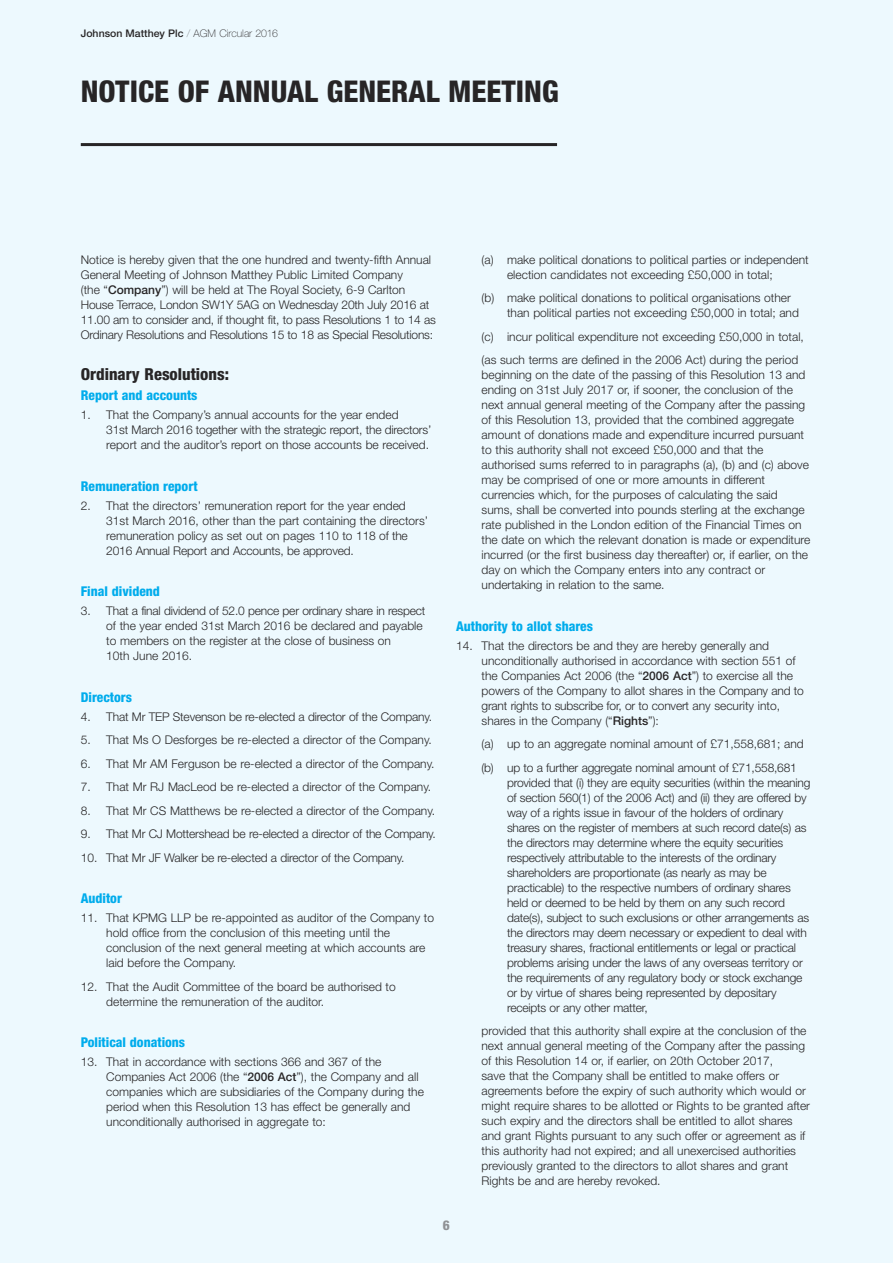
<style>
.page{position:relative;width:893px;height:1263px;background:#edf9fe}
.page>*{position:absolute;margin:0;border:0;box-sizing:border-box;transform-origin:0 0}
.t1{font:800 condensed 30px "Helvetica Neue LT";color:#272526}
.t2{font:800 condensed 16.5px "Helvetica Neue LT";color:#272526}
.t3{font:800 condensed 13.5px "Helvetica Neue LT";color:#00acec}
.t4{font:800 condensed 13.5px "Helvetica Neue LT";color:#909295}
.t5{font:300 12px/15px "Helvetica Neue LT";color:#272526}
.t6{font:500 10.5px "Helvetica Neue LT";color:#272526}
.s1{font-weight:200}
.s2{font-weight:100}
.s3{font-weight:500}
</style>
<div class="page">
<hr style="left:81px;top:143px;width:476px;height:3px;background:#272526">
<p class="t6" style="left:81px;top:30px;width:199px">Johnson Matthey Plc <span class="s1">/</span> <span class="s2">AGM Circular 2016</span></p>
<h1 class="t1" style="left:81px;top:81px;width:479px">NOTICE OF ANNUAL GENERAL MEETING</h1>
<p class="t5" style="left:81px;top:253px;width:357px">Notice is hereby given that the one hundred and twenty-fifth Annual General Meeting of Johnson Matthey Public Limited Company<br>(the “<span class="s3">Company</span>”) will be held at The Royal Society, 6-9 Carlton House Terrace, London SW1Y 5AG on Wednesday 20th July 2016 at 11.00 am to consider and, if thought fit, to pass Resolutions 1 to 14 as Ordinary Resolutions and Resolutions 15 to 18 as Special Resolutions:</p>
<h2 class="t2" style="left:81px;top:368px;width:150px">Ordinary Resolutions:</h2>
<p class="t3" style="left:81px;top:390px;width:118px">Report and accounts</p>
<p class="t5" style="left:106px;top:409px;width:327px;text-indent:-26px">1. That the Company’s annual accounts for the year ended<br>31st March 2016 together with the strategic report, the directors’ report and the auditor’s report on those accounts be received.</p>
<p class="t3" style="left:81px;top:481px;width:118px">Remuneration report</p>
<p class="t5" style="left:106px;top:499px;width:323px;text-indent:-26px">2. That the directors’ remuneration report for the year ended 31st March 2016, other than the part containing the directors’ remuneration policy as set out on pages 110 to 118 of the 2016 Annual Report and Accounts, be approved.</p>
<p class="t3" style="left:81px;top:586px;width:81px">Final dividend</p>
<p class="t5" style="left:106px;top:605px;width:320px;text-indent:-26px">3. That a final dividend of 52.0 pence per ordinary share in respect of the year ended 31st March 2016 be declared and payable to members on the register at the close of business on<br>10th June 2016.</p>
<p class="t3" style="left:81px;top:692px;width:53px">Directors</p>
<p class="t5" style="left:81px;top:710px;width:353px">4. That Mr TEP Stevenson be re-elected a director of the Company.</p>
<p class="t5" style="left:81px;top:734px;width:352px">5. That Ms O Desforges be re-elected a director of the Company.</p>
<p class="t5" style="left:81px;top:757px;width:355px">6. That Mr AM Ferguson be re-elected a director of the Company.</p>
<p class="t5" style="left:81px;top:781px;width:352px">7. That Mr RJ MacLeod be re-elected a director of the Company.</p>
<p class="t5" style="left:81px;top:804px;width:356px">8. That Mr CS Matthews be re-elected a director of the Company.</p>
<p class="t5" style="left:81px;top:828px;width:357px">9. That Mr CJ Mottershead be re-elected a director of the Company.</p>
<p class="t5" style="left:81px;top:851px;width:325px">10. That Mr JF Walker be re-elected a director of the Company.</p>
<p class="t3" style="left:81px;top:893px;width:43px">Auditor</p>
<p class="t5" style="left:106px;top:912px;width:329px;text-indent:-26px">11. That KPMG LLP be re-appointed as auditor of the Company to hold office from the conclusion of this meeting until the conclusion of the next general meeting at which accounts are laid before the Company.</p>
<p class="t5" style="left:106px;top:980px;width:291px;text-indent:-26px">12. That the Audit Committee of the board be authorised to determine the remuneration of the auditor.</p>
<p class="t3" style="left:81px;top:1037px;width:106px">Political donations</p>
<p class="t5" style="left:106px;top:1056px;width:319px;text-indent:-26px">13. That in accordance with sections 366 and 367 of the Companies Act 2006 (the “<span class="s3">2006 Act</span>”), the Company and all companies which are subsidiaries of the Company during the period when this Resolution 13 has effect be generally and unconditionally authorised in aggregate to:</p>
<p class="t5" style="left:507px;top:253px;width:303px;text-indent:-26px">(a) make political donations to political parties or independent election candidates not exceeding £50,000 in total;</p>
<p class="t5" style="left:507px;top:292px;width:293px;text-indent:-26px">(b) make political donations to political organisations other than political parties not exceeding £50,000 in total; and</p>
<p class="t5" style="left:482px;top:326px;width:324px;line-height:23.5px">(c) incur political expenditure not exceeding £50,000 in total, (as such terms are defined in the 2006 Act) during the period</p>
<p class="t5" style="left:482px;top:369px;width:330px">beginning on the date of the passing of this Resolution 13 and ending on 31st July 2017 or, if sooner, the conclusion of the next annual general meeting of the Company after the passing of this Resolution 13, provided that the combined aggregate amount of donations made and expenditure incurred pursuant to this authority shall not exceed £50,000 and that the authorised sums referred to in paragraphs (a), (b) and (c) above may be comprised of one or more amounts in different currencies which, for the purposes of calculating the said sums, shall be converted into pounds sterling at the exchange rate published in the London edition of the Financial Times on the date on which the relevant donation is made or expenditure incurred (or the first business day thereafter) or, if earlier, on the day on which the Company enters into any contract or undertaking in relation to the same.</p>
<p class="t3" style="left:456px;top:621px;width:138px">Authority to allot shares</p>
<p class="t5" style="left:482px;top:639px;width:324px;text-indent:-26px">14. That the directors be and they are hereby generally and unconditionally authorised in accordance with section 551 of the Companies Act 2006 (the “<span class="s3">2006 Act</span>”) to exercise all the powers of the Company to allot shares in the Company and to grant rights to subscribe for, or to convert any security into, shares in the Company (“<span class="s3">Rights</span>”):</p>
<p class="t5" style="left:482px;top:733px;width:324px;line-height:23.5px">(a) up to an aggregate nominal amount of £71,558,681; and (b) up to a further aggregate nominal amount of £71,558,681</p>
<p class="t5" style="left:507px;top:776px;width:305px">provided that (i) they are equity securities (within the meaning of section 560(1) of the 2006 Act) and (ii) they are offered by way of a rights issue in favour of the holders of ordinary shares on the register of members at such record date(s) as the directors may determine where the equity securities respectively attributable to the interests of the ordinary shareholders are proportionate (as nearly as may be practicable) to the respective numbers of ordinary shares held or deemed to be held by them on any such record date(s), subject to such exclusions or other arrangements as the directors may deem necessary or expedient to deal with treasury shares, fractional entitlements or legal or practical problems arising under the laws of any overseas territory or the requirements of any regulatory body or stock exchange or by virtue of shares being represented by depositary receipts or any other matter,</p>
<p class="t5" style="left:482px;top:1025px;width:330px">provided that this authority shall expire at the conclusion of the next annual general meeting of the Company after the passing of this Resolution 14 or, if earlier, on 20th October 2017,<br>save that the Company shall be entitled to make offers or agreements before the expiry of such authority which would or might require shares to be allotted or Rights to be granted after such expiry and the directors shall be entitled to allot shares and grant Rights pursuant to any such offer or agreement as if this authority had not expired; and all unexercised authorities previously granted to the directors to allot shares and grant Rights be and are hereby revoked.</p>
<p class="t4" style="left:443px;top:1220px;width:9px">6</p>
</div>
